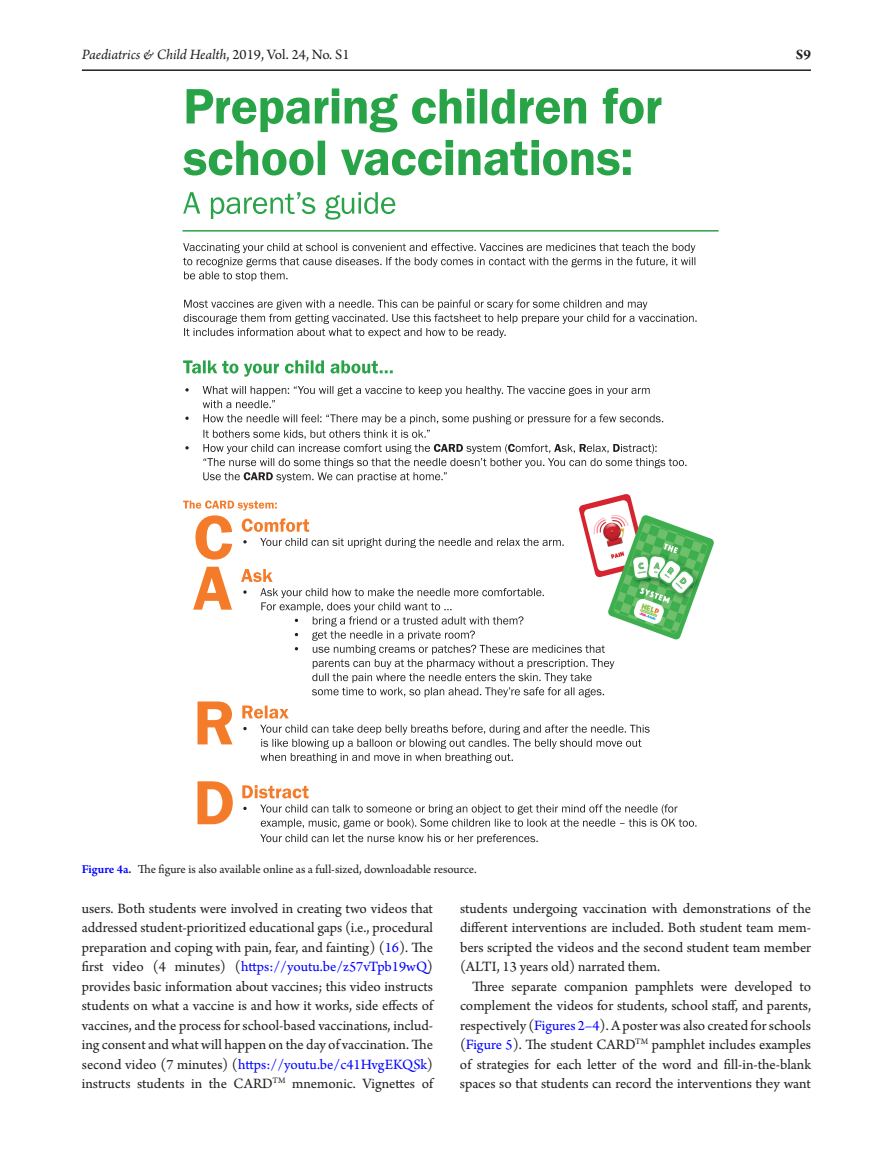
<style>
.page{position:relative;width:893px;height:1174px;background:#fff}
.page>*{position:absolute;margin:0;border:0;box-sizing:border-box;transform-origin:0 0}
.t1{font:15px/19.5px "Arno Pro";color:#231f20;text-align:justify}
.t2{font:italic 15px "Arno Pro";letter-spacing:-.005em;color:#231f20}
.t3{font:700 15px "Arno Pro";color:#231f20}
.t4{font:12.75px "Arno Pro";color:#231f20}
.s1{font-style:normal}
.s2{font-weight:600;color:#00f}
.s3{font-weight:600}
.s4{color:#00f}
</style>
<div class="page">
<svg style="left:187px;top:88px;width:474px;height:44px"></svg>
<svg style="left:183px;top:140px;width:448px;height:35px"></svg>
<svg style="left:183px;top:192px;width:212px;height:28px"></svg>
<svg style="left:183px;top:243px;width:512px;height:38px"></svg>
<svg style="left:184px;top:299px;width:513px;height:39px"></svg>
<svg style="left:183px;top:360px;width:210px;height:16px"></svg>
<svg style="left:185px;top:388px;width:4px;height:3px"></svg>
<svg style="left:203px;top:386px;width:447px;height:22px"></svg>
<svg style="left:185px;top:416px;width:4px;height:4px"></svg>
<svg style="left:203px;top:414px;width:460px;height:10px"></svg>
<svg style="left:185px;top:446px;width:4px;height:3px"></svg>
<svg style="left:203px;top:430px;width:483px;height:52px"></svg>
<svg style="left:241px;top:569px;width:32px;height:13px"></svg>
<svg style="left:260px;top:588px;width:354px;height:109px"></svg>
<svg style="left:242px;top:705px;width:47px;height:13px"></svg>
<svg style="left:243px;top:727px;width:4px;height:3px"></svg>
<svg style="left:260px;top:724px;width:390px;height:39px"></svg>
<svg style="left:242px;top:785px;width:67px;height:13px"></svg>
<svg style="left:243px;top:806px;width:4px;height:4px"></svg>
<svg style="left:260px;top:804px;width:436px;height:24px"></svg>
<svg style="left:260px;top:834px;width:278px;height:10px"></svg>
<svg style="left:183px;top:500px;width:381px;height:59px"></svg>
<svg style="left:193px;top:567px;width:39px;height:42px"></svg>
<svg style="left:197px;top:701px;width:36px;height:43px"></svg>
<svg style="left:197px;top:781px;width:36px;height:43px"></svg>
<img style="left:571px;top:494px;width:143px;height:148px">
<hr style="left:182px;top:230px;width:537px;height:1px;background:#29a347">
<hr style="left:82px;top:69px;width:729px;height:2px;background:#231f20">
<p class="t2" style="left:82px;top:46px;width:269px">Paediatrics &amp; Child Health<span class="s1">, 2019, Vol. 24, No. S1</span></p>
<p class="t3" style="left:796px;top:46px;width:17px">S9</p>
<p class="t4" style="left:82px;top:861px;width:396px"><span class="s2">Figure 4a</span><span class="s3">.</span> The figure is also available online as a full-sized, downloadable resource.</p>
<p class="t1" style="left:82px;top:899px;width:353px">users. Both students were involved in creating two videos that addressed student-prioritized educational gaps (i.e., procedural preparation and coping with pain, fear, and fainting) (<span class="s4">16</span>). The first video (4 minutes) (<span class="s4">https://youtu.be/z57vTpb19wQ</span>) provides basic information about vaccines; this video instructs students on what a vaccine is and how it works, side effects of vaccines, and the process for school-based vaccinations, includ&shy;ing consent and what will happen on the day of vaccination. The second video (7 minutes) (<span class="s4">https://youtu.be/c41HvgEKQSk</span>) instructs students in the CARD<sup>TM</sup> mnemonic. Vignettes of</p>
<p class="t1" style="left:460px;top:899px;width:353px">students undergoing vaccination with demonstrations of the different interventions are included. Both student team mem&shy;bers scripted the videos and the second student team member (ALTI, 13 years old) narrated them.</p>
<p class="t1" style="left:460px;top:977px;width:353px;text-indent:12px">Three separate companion pamphlets were developed to complement the videos for students, school staff, and parents, respectively (<span class="s4">Figures 2–4</span>). A poster was also created for schools (<span class="s4">Figure 5</span>). The student CARD<sup>TM</sup> pamphlet includes examples of strategies for each letter of the word and fill-in-the-blank spaces so that students can record the interventions they want</p>
</div>
